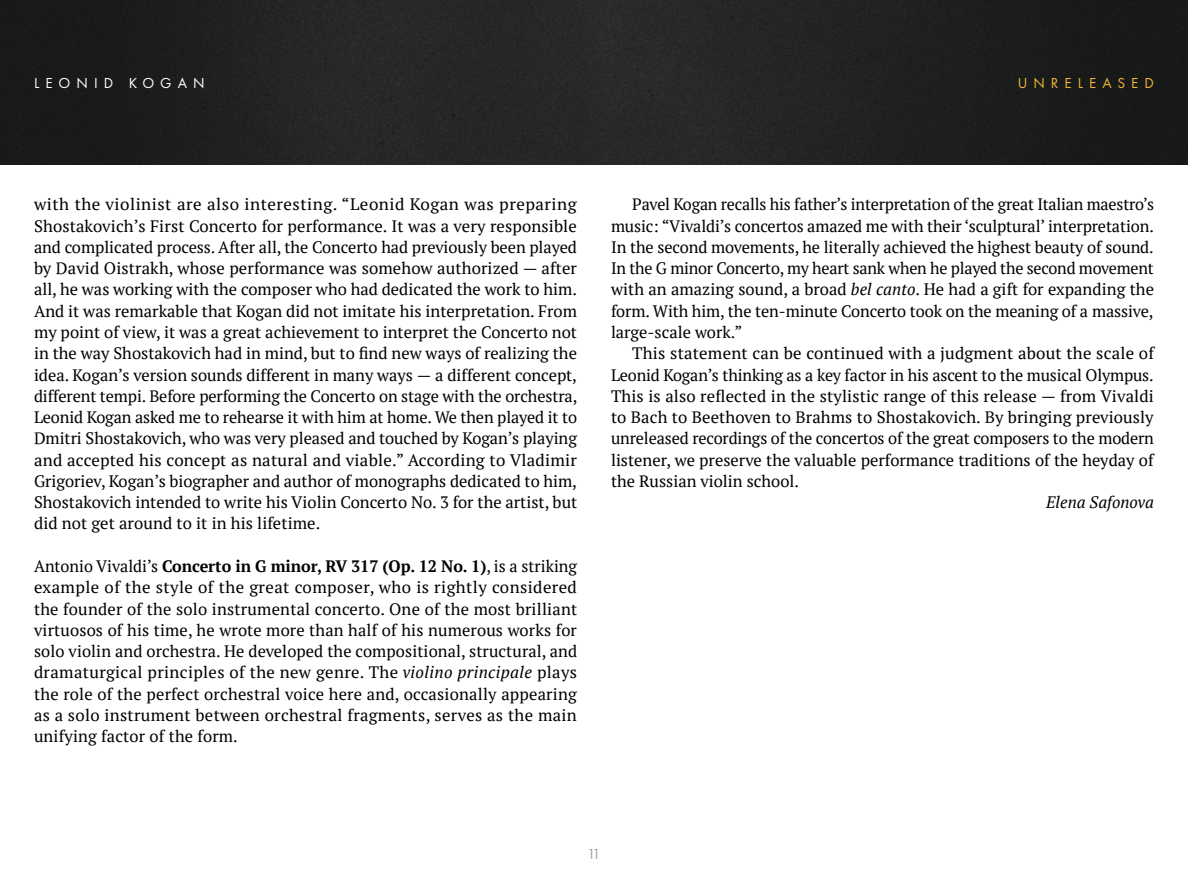
<style>
.page{position:relative;width:1188px;height:893px;background:#fff}
.page>*{position:absolute;margin:0;border:0;box-sizing:border-box;transform-origin:0 0}
.t1{font:16.5px/21.3px "PT Serif";color:#000;text-align:justify}
.t2{font:italic 16.5px "PT Serif";color:#000}
.t3{font:15px "Futura PT Book";letter-spacing:.4em;color:#fff}
.t4{font:15px "Futura PT Book";letter-spacing:.4em;color:#efb635}
.t5{font:15px "Futura PT Book";color:#9d9d9c}
.s1{font-weight:700}
.s2{font-style:italic}
</style>
<div class="page">
<img style="left:0;top:0;width:1188px;height:164px">
<p class="t3" style="left:34px;top:74px;width:172px">LEONID KOGAN</p>
<p class="t4" style="left:1018px;top:74px;width:138px">UNRELEASED</p>
<p class="t1" style="left:34px;top:194px;width:545px">with the violinist are also interesting. “Leonid Kogan was preparing Shostakovich’s First Concerto for performance. It was a very responsible and complicated process. After all, the Concerto had previously been played by David Oistrakh, whose performance was somehow authorized — after all, he was working with the composer who had dedicated the work to him.<br>And it was remarkable that Kogan did not imitate his interpretation. From my point of view, it was a great achievement to interpret the Concerto not in the way Shostakovich had in mind, but to find new ways of realizing the idea. Kogan’s version sounds different in many ways — a different concept, different tempi. Before performing the Concerto on stage with the orchestra, Leonid Kogan asked me to rehearse it with him at home. We then played it to Dmitri Shostakovich, who was very pleased and touched by Kogan’s playing and accepted his concept as natural and viable.” According to Vladimir Grigoriev, Kogan’s biographer and author of monographs dedicated to him, Shostakovich intended to write his Violin Concerto No. 3 for the artist, but did not get around to it in his lifetime.</p>
<p class="t1" style="left:34px;top:555px;width:545px">Antonio Vivaldi’s <span class="s1">Concerto in G minor, RV 317 (Op. 12 No. 1)</span>, is a striking example of the style of the great composer, who is rightly considered the founder of the solo instrumental concerto. One of the most brilliant virtuosos of his time, he wrote more than half of his numerous works for solo violin and orchestra. He developed the compositional, structural, and dramaturgical principles of the new genre. The <span class="s2">violino principale</span> plays the role of the perfect orchestral voice here and, occasionally appearing as a solo instrument between orchestral fragments, serves as the main unifying factor of the form.</p>
<p class="t1" style="left:611px;top:194px;width:545px;text-indent:21px">Pavel Kogan recalls his father’s interpretation of the great Italian maestro’s music: “Vivaldi’s concertos amazed me with their ‘sculptural’ interpretation.<br>In the second movements, he literally achieved the highest beauty of sound.<br>In the G minor Concerto, my heart sank when he played the second movement with an amazing sound, a broad <span class="s2">bel canto</span>. He had a gift for expanding the form. With him, the ten-minute Concerto took on the meaning of a massive, large--scale work.”</p>
<p class="t1" style="left:611px;top:342px;width:545px;text-indent:21px">This statement can be continued with a judgment about the scale of Leonid Kogan’s thinking as a key factor in his ascent to the musical Olympus.<br>This is also reflected in the stylistic range of this release — from Vivaldi to Bach to Beethoven to Brahms to Shostakovich. By bringing previously unreleased recordings of the concertos of the great composers to the modern listener, we preserve the valuable performance traditions of the heyday of the Russian violin school.</p>
<p class="t2" style="left:1046px;top:492px;width:109px">Elena Safonova</p>
<p class="t5" style="left:587px;top:845px;width:15px">11</p>
</div>
